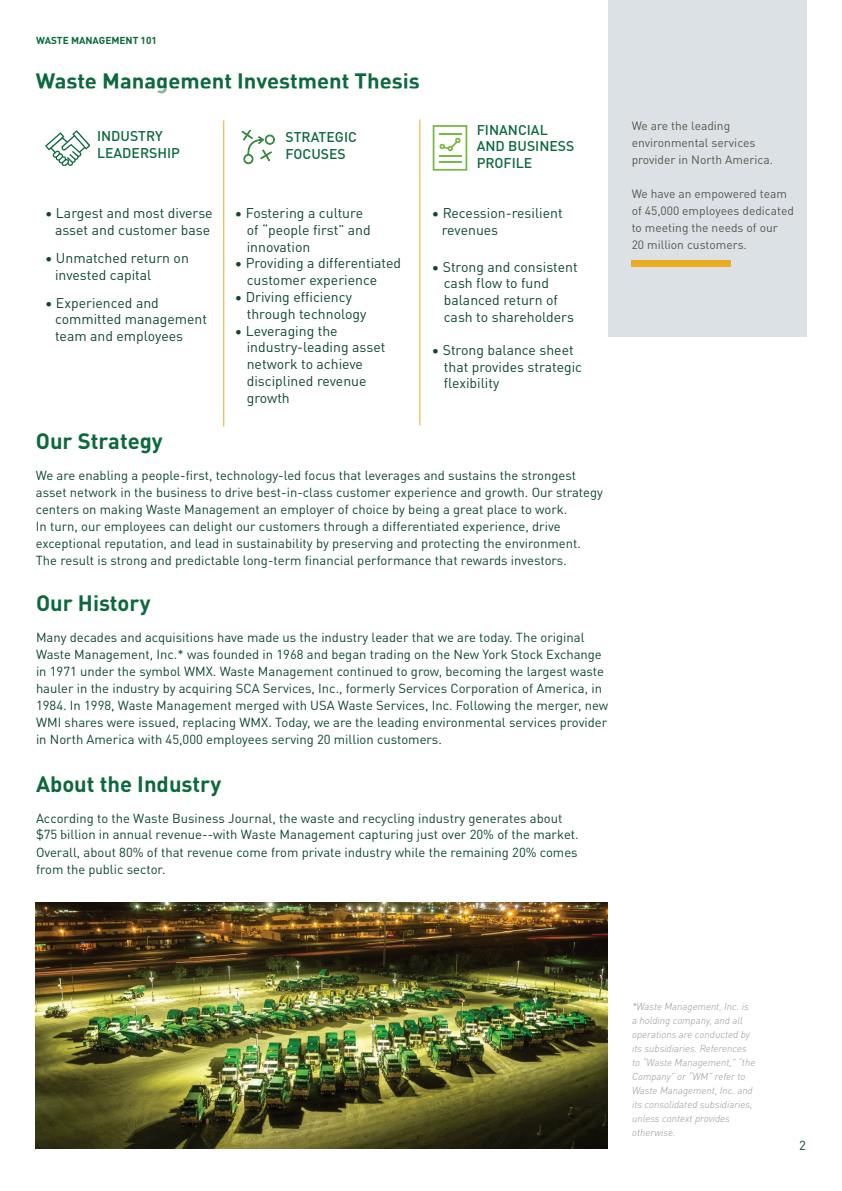
<style>
.page{position:relative;width:842px;height:1191px;background:#fff}
.page>*{position:absolute;margin:0;border:0;box-sizing:border-box;transform-origin:0 0}
.t1{font:700 22px "DINOT";color:#0d693d}
.t2{font:14px/16.8px "DINOT";color:#0e4633}
.t3{font:500 14px/16.8px "DINOT";color:#0d693d}
.t4{font:13px/17px "DINOT";color:#0e4633}
.t5{font:12px/17px "DINOT";color:#57584e}
.t6{font:italic 300 10px/14px "DINOT";color:#939598}
.t7{font:700 10px "DINOT";color:#0d693d}
.s1{font-family:"Minion Pro"}
</style>
<div class="page">
<div style="left:608px;top:0;width:198px;height:336px;background:#dce1e6"></div>
<img style="left:36px;top:903px;width:571px;height:246px">
<svg style="left:45px;top:130px;width:45px;height:35px"></svg>
<svg style="left:242px;top:130px;width:33px;height:34px"></svg>
<svg style="left:433px;top:125px;width:34px;height:46px"></svg>
<div style="left:631px;top:260px;width:100px;height:6px;background:#eaab20"></div>
<hr style="left:223px;top:120px;width:1px;height:306px;background:#eaab20">
<hr style="left:419px;top:119px;width:1px;height:306px;background:#eaab20">
<p class="t7" style="left:36px;top:32px;width:122px">WASTE MANAGEMENT 101</p>
<h1 class="t1" style="left:36px;top:64px;width:385px">Waste Management Investment Thesis</h1>
<p class="t3" style="left:97px;top:127px;width:85px">INDUSTRY<br>LEADERSHIP</p>
<p class="t3" style="left:286px;top:128px;width:73px">STRATEGIC<br>FOCUSES</p>
<p class="t3" style="left:477px;top:120px;width:99px">FINANCIAL<br>AND BUSINESS<br>PROFILE</p>
<p class="t2" style="left:45px;top:203px;width:169px;text-align:center">• Largest and most diverse asset and customer base</p>
<p class="t2" style="left:55px;top:248px;width:135px;text-indent:-10px">• Unmatched return on invested capital</p>
<p class="t2" style="left:55px;top:293px;width:154px;text-indent:-10px">• Experienced and committed management team and employees</p>
<p class="t2" style="left:247px;top:203px;width:126px;text-indent:-12px">• Fostering a culture of “people first” and innovation</p>
<p class="t2" style="left:247px;top:254px;width:156px;text-indent:-12px">• Providing a differentiated customer experience</p>
<p class="t2" style="left:247px;top:287px;width:121px;text-indent:-12px">• Driving efficiency through technology</p>
<p class="t2" style="left:247px;top:321px;width:140px;text-indent:-12px">• Leveraging the industry-leading asset network to achieve disciplined revenue growth</p>
<p class="t2" style="left:442px;top:203px;width:122px;text-indent:-10px">• Recession-resilient revenues</p>
<p class="t2" style="left:444px;top:257px;width:135px;text-indent:-12px">• Strong and consistent cash flow to fund balanced return of cash to shareholders</p>
<p class="t2" style="left:444px;top:340px;width:140px;text-indent:-12px">• Strong balance sheet that provides strategic flexibility</p>
<h1 class="t1" style="left:36px;top:424px;width:128px">Our Strategy</h1>
<p class="t4" style="left:36px;top:466px;width:568px">We are enabling a people-first, technology-led focus that leverages and sustains the strongest asset network in the business to drive best-in-class customer experience and growth. Our strategy centers on making Waste Management an employer of choice by being a great place to work.<br>In turn, our employees can delight our customers through a differentiated experience, drive exceptional reputation, and lead in sustainability by preserving and protecting the environment.<br>The result is strong and predictable long-term financial performance that rewards investors.</p>
<h1 class="t1" style="left:36px;top:586px;width:116px">Our History</h1>
<p class="t4" style="left:36px;top:628px;width:574px">Many decades and acquisitions have made us the industry leader that we are today. The original Waste Management, Inc.* was founded in 1968 and began trading on the New York Stock Exchange in 1971 under the symbol WMX. Waste Management continued to grow, becoming the largest waste hauler in the industry by acquiring SCA Services, Inc., formerly Services Corporation of America, in 1984. In 1998, Waste Management merged with USA Waste Services, Inc. Following the merger, new WMI shares were issued, replacing WMX. Today, we are the leading environmental services provider in North America with 45,000 employees serving 20 million customers.</p>
<h1 class="t1" style="left:36px;top:767px;width:187px">About the Industry</h1>
<p class="t4" style="left:36px;top:809px;width:544px;line-height:15.6px">According to the Waste Business Journal, the waste and recycling industry generates about $75 <span class="s1">b</span>illion in annual revenue--with Waste Management capturing just over 20% of the market.</p>
<p class="t4" style="left:36px;top:842px;width:543px">Overall, about 80% of that revenue come from private industry while the remaining 20% comes from the public sector.</p>
<p class="t5" style="left:631px;top:116px;width:143px">We are the leading environmental services provider in North America.</p>
<p class="t5" style="left:631px;top:184px;width:164px">We have an empowered team of 45,000 employees dedicated to meeting the needs of our<br>20 million customers.</p>
<p class="t6" style="left:632px;top:999px;width:125px">*Waste Management, Inc. is a holding company, and all operations are conducted by its subsidiaries. References to “Waste Management,” “the<br>Company” or “WM” refer to<br>Waste Management, Inc. and its consolidated subsidiaries, unless context provides otherwise.</p>
<p class="t4" style="left:799px;top:1135px;width:8px">2</p>
</div>
